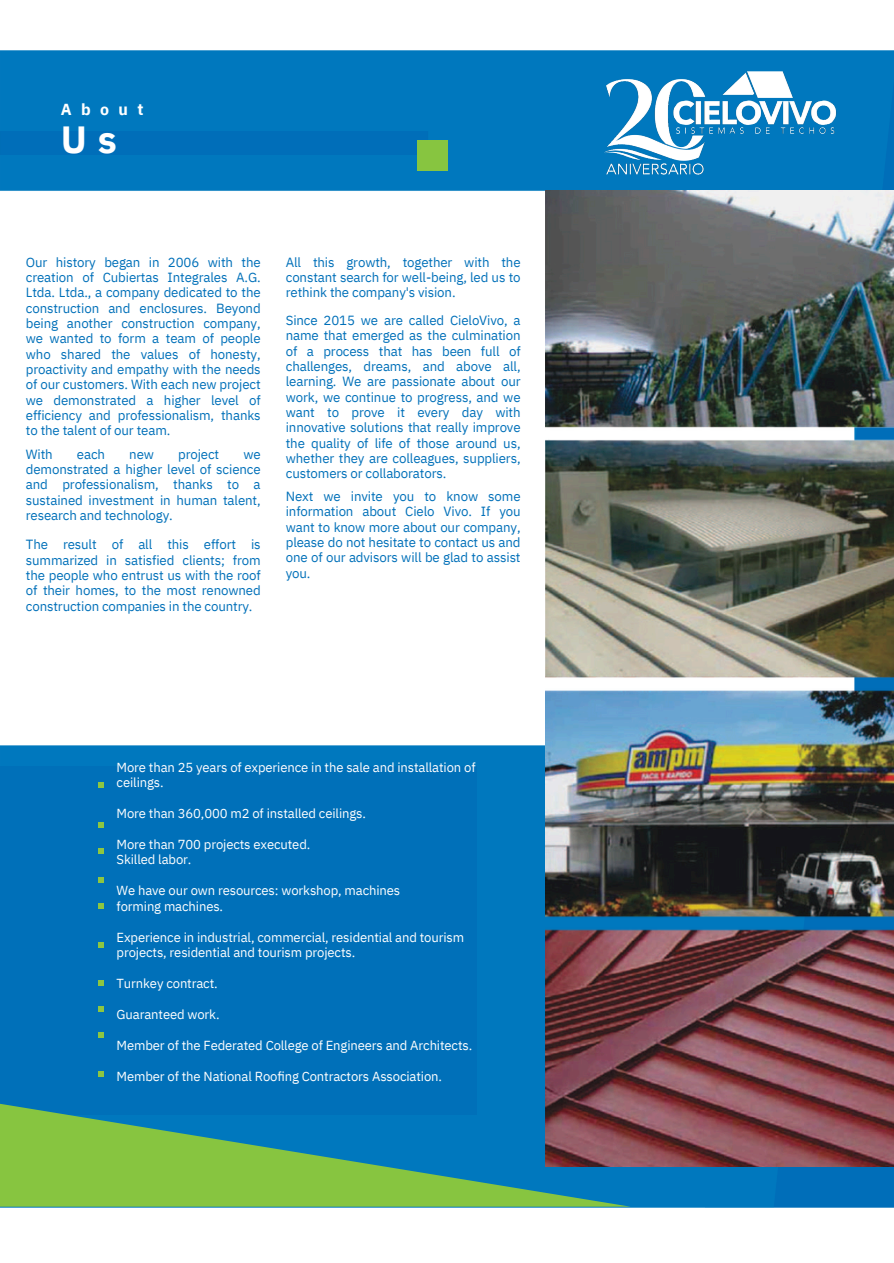
<style>
.page{position:relative;width:894px;height:1263px;background:#fff}
.page>*{position:absolute;margin:0;border:0;box-sizing:border-box;transform-origin:0 0}
.t1{font:700 37.8px "IBM Plex Sans";color:#fff}
.t2{font:700 15.9px "IBM Plex Sans";letter-spacing:.59em;color:#fff}
.t3{font:13.2px/15.3px "IBM Plex Sans";letter-spacing:-.01em;color:#0070b9;text-align:justify}
.t4{font:13.05px/15.5px "IBM Plex Sans";letter-spacing:-.01em;color:#fff}
</style>
<div class="page">
<img style="left:0;top:51px;width:893px;height:1156px">
<img style="left:545px;top:191px;width:348px;height:975px">
<div style="left:417px;top:140px;width:30px;height:30px;background:#87c540"></div>
<div style="left:0;top:767px;width:476px;height:348px;background:#0070b9"></div>
<svg style="left:98px;top:782px;width:5px;height:6px"></svg>
<svg style="left:98px;top:822px;width:5px;height:5px"></svg>
<svg style="left:98px;top:848px;width:5px;height:6px"></svg>
<svg style="left:98px;top:877px;width:5px;height:5px"></svg>
<svg style="left:98px;top:904px;width:5px;height:5px"></svg>
<svg style="left:98px;top:942px;width:5px;height:6px"></svg>
<svg style="left:98px;top:981px;width:5px;height:5px"></svg>
<svg style="left:98px;top:1006px;width:5px;height:5px"></svg>
<svg style="left:98px;top:1033px;width:5px;height:5px"></svg>
<svg style="left:98px;top:1071px;width:5px;height:6px"></svg>
<svg style="left:0;top:1104px;width:630px;height:103px;background:#4d9975"></svg>
<img style="left:596px;top:64px;width:247px;height:117px">
<p class="t2" style="left:61px;top:99px;width:84px">About</p>
<p class="t1" style="left:61px;top:115px;width:58px">U s</p>
<p class="t3" style="left:26px;top:254px;width:236px">Our history began in 2006 with the creation of Cubiertas Integrales A.G.<br>Ltda. Ltda., a company dedicated to the construction and enclosures. Beyond being another construction company, we wanted to form a team of people who shared the values of honesty, proactivity and empathy with the needs of our customers. With each new project we demonstrated a higher level of efficiency and professionalism, thanks to the talent of our team.</p>
<p class="t3" style="left:26px;top:446px;width:28px">With</p>
<p class="t3" style="left:77px;top:446px;width:30px">each</p>
<p class="t3" style="left:129px;top:446px;width:26px">new</p>
<p class="t3" style="left:178px;top:446px;width:43px">project</p>
<p class="t3" style="left:26px;top:446px;width:236px;text-indent:217px">we demonstrated a higher level of science and professionalism, thanks to a sustained investment in human talent, research and technology.</p>
<p class="t3" style="left:26px;top:537px;width:236px">The result of all this effort is summarized in satisfied clients; from the people who entrust us with the roof of their homes, to the most renowned construction companies in the country.</p>
<p class="t3" style="left:286px;top:254px;width:236px">All this growth, together with the constant search for well-being, led us to rethink the company's vision.</p>
<p class="t3" style="left:286px;top:312px;width:236px">Since 2015 we are called CieloVivo, a name that emerged as the culmination of a process that has been full of challenges, dreams, and above all, learning. We are passionate about our work, we continue to progress, and we want to prove it every day with innovative solutions that really improve the quality of life of those around us, whether they are colleagues, suppliers, customers or collaborators.</p>
<p class="t3" style="left:286px;top:488px;width:236px">Next we invite you to know some information about Cielo Vivo. If you want to know more about our company, please do not hesitate to contact us and one of our advisors will be glad to assist you.</p>
<p class="t4" style="left:117px;top:759px;width:360px">More than 25 years of experience in the sale and installation of ceilings.</p>
<p class="t4" style="left:117px;top:805px;width:251px">More than 360,000 m2 of installed ceilings.</p>
<p class="t4" style="left:117px;top:836px;width:195px">More than 700 projects executed.</p>
<p class="t4" style="left:117px;top:852px;width:76px">Skilled labor.</p>
<p class="t4" style="left:117px;top:883px;width:285px">We have our own resources: workshop, machines</p>
<p class="t4" style="left:117px;top:898px;width:108px">forming machines.</p>
<p class="t4" style="left:117px;top:929px;width:349px">Experience in industrial, commercial, residential and tourism projects, residential and tourism projects.</p>
<p class="t4" style="left:117px;top:975px;width:103px">Turnkey contract.</p>
<p class="t4" style="left:117px;top:1006px;width:104px">Guaranteed work.</p>
<p class="t4" style="left:117px;top:1037px;width:357px">Member of the Federated College of Engineers and Architects.</p>
<p class="t4" style="left:117px;top:1068px;width:327px">Member of the National Roofing Contractors Association.</p>
</div>
